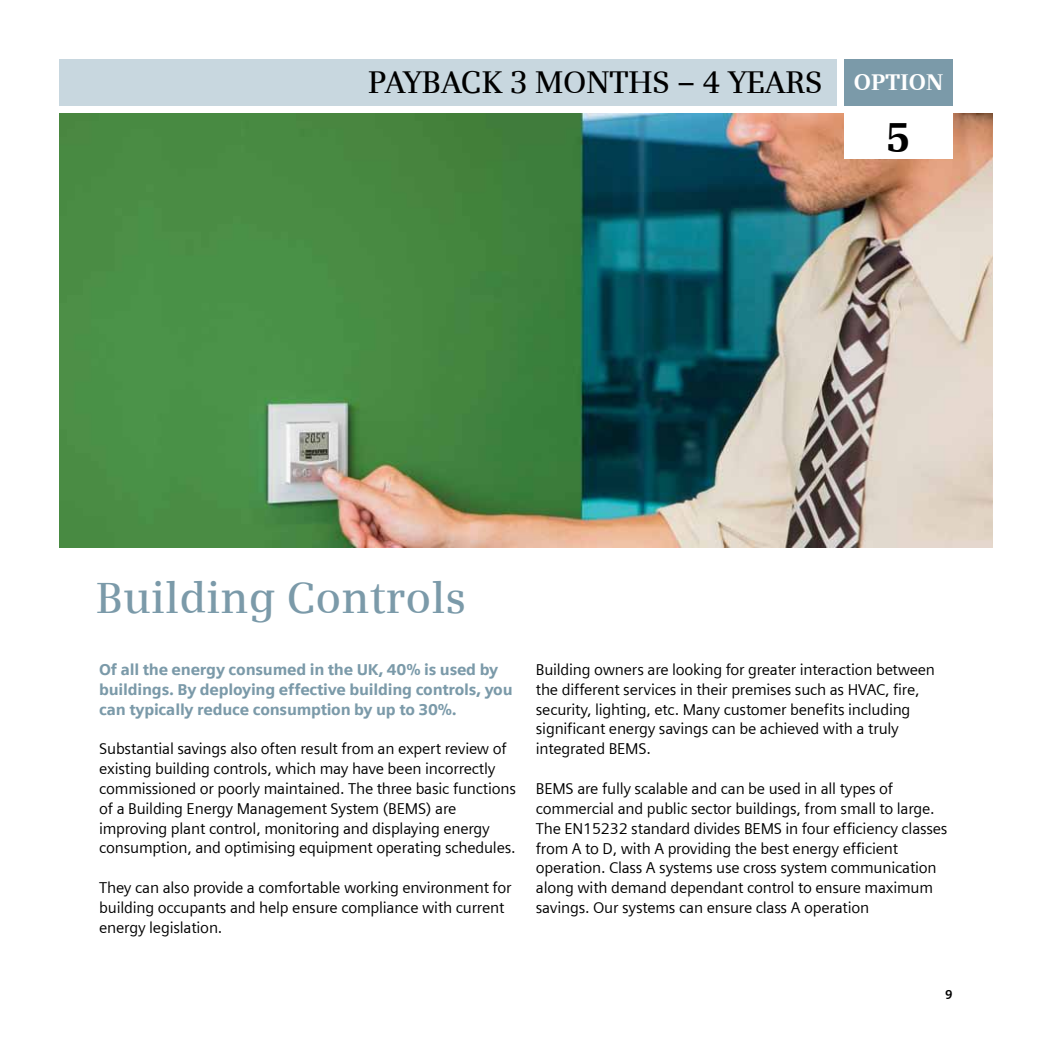
<style>
.page{position:relative;width:1042px;height:1042px;background:#fff}
.page>*{position:absolute;margin:0;border:0;box-sizing:border-box;transform-origin:0 0}
.t1{font:600 43.75px "Siemens Serif";color:#7b9aa9}
.t2{font:600 42px "Siemens Serif";color:#000}
.t3{font:600 31.5px "Siemens Serif";letter-spacing:-.01em;color:#000}
.t4{font:600 22.75px "Siemens Serif";letter-spacing:-.01em;color:#fff}
.t5{font:15.75px/19.8px "Siemens Sans";letter-spacing:-.015em;color:#000}
.t6{font:900 15.75px/19.8px "Siemens Sans";letter-spacing:-.015em;color:#7b9aa9}
.t7{font:700 13.12px "Siemens Sans";color:#000}
</style>
<div class="page">
<img style="left:60px;top:113px;width:932px;height:434px">
<div style="left:60px;top:60px;width:777px;height:46px;background:#c8d7df"></div>
<div style="left:844px;top:60px;width:108px;height:46px;background:#7b9aa9"></div>
<div style="left:844px;top:113px;width:108px;height:46px;background:#fff"></div>
<h3 class="t3" style="left:368px;top:64px;width:456px">PAYBACK 3 MONTHS – 4 YEARS</h3>
<h3 class="t4" style="left:853px;top:69px;width:91px">OPTION</h3>
<h2 class="t2" style="left:886px;top:112px;width:26px">5</h2>
<h1 class="t1" style="left:96px;top:572px;width:372px">Building Controls</h1>
<p class="t6" style="left:99px;top:659px;width:415px">Of all the energy consumed in the UK, 40% is used by buildings. By deploying effective building controls, you can typically reduce consumption by up to 30%.</p>
<p class="t5" style="left:99px;top:739px;width:418px">Substantial savings also often result from an expert review of existing building controls, which may have been incorrectly commissioned or poorly maintained. The three basic functions of a Building Energy Management System (BEMS) are improving plant control, monitoring and displaying energy consumption, and optimising equipment operating schedules.</p>
<p class="t5" style="left:99px;top:878px;width:414px">They can also provide a comfortable working environment for building occupants and help ensure compliance with current energy legislation.</p>
<p class="t5" style="left:536px;top:659px;width:401px">Building owners are looking for greater interaction between the different services in their premises such as HVAC, fire, security, lighting, etc. Many customer benefits including significant energy savings can be achieved with a truly integrated BEMS.</p>
<p class="t5" style="left:536px;top:778px;width:413px">BEMS are fully scalable and can be used in all types of commercial and public sector buildings, from small to large.<br>The EN15232 standard divides BEMS in four efficiency classes from A to D, with A providing the best energy efficient operation. Class A systems use cross system communication along with demand dependant control to ensure maximum savings. Our systems can ensure class A operation</p>
<p class="t7" style="left:945px;top:987px;width:9px">9</p>
</div>
